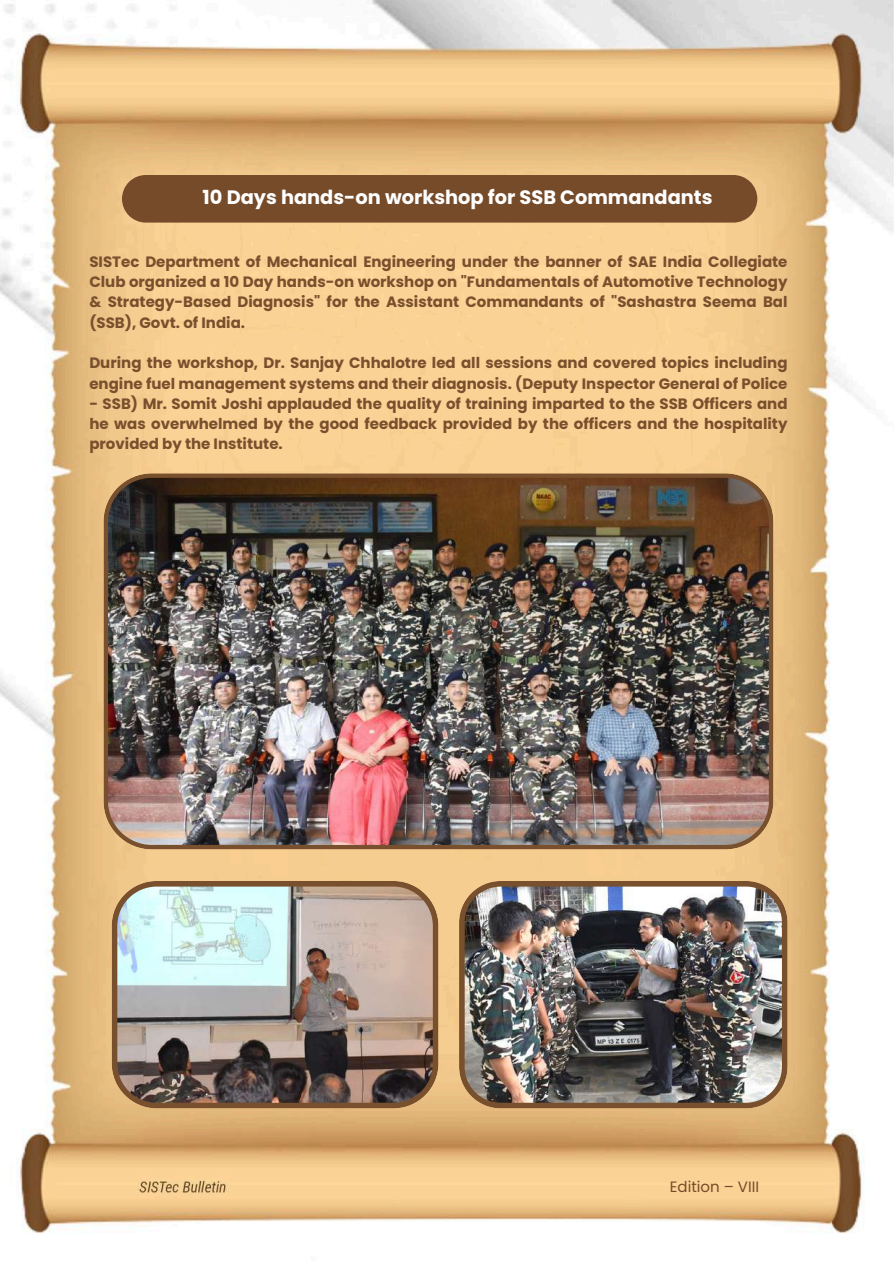
<style>
.page{position:relative;width:894px;height:1264px;background:#fff}
.page>*{position:absolute;margin:0;border:0;box-sizing:border-box;transform-origin:0 0}
.t1{font:700 19.35px "Poppins";color:#fff}
.t2{font:700 15px/20.2px "Poppins";color:#79502d;text-align:justify}
.t3{font:15px "Poppins";color:#764b2a}
</style>
<div class="page">
<img style="left:0;top:0;width:893px;height:1233px">
<div style="left:122px;top:175px;width:635px;height:47px;background:#764b2a"></div>
<img style="left:103px;top:473px;width:670px;height:376px">
<img style="left:112px;top:881px;width:326px;height:227px">
<img style="left:459px;top:881px;width:328px;height:227px">
<p class="t1" style="left:202px;top:184px;width:511px">10 Days hands-on workshop for SSB Commandants</p>
<p class="t2" style="left:89px;top:251px;width:699px">SISTec Department of Mechanical Engineering under the banner of SAE India Collegiate Club organized a 10 Day hands-on workshop on "Fundamentals of Automotive Technology &amp; Strategy-Based Diagnosis" for the Assistant Commandants of "Sashastra Seema Bal (SSB), Govt. of India.</p>
<p class="t2" style="left:89px;top:353px;width:699px">During the workshop, Dr. Sanjay Chhalotre led all sessions and covered topics including engine fuel management systems and their diagnosis. (Deputy Inspector General of Police</p>
<p class="t2" style="left:89px;top:393px;width:699px">- SSB) Mr. Somit Joshi applauded the quality of training imparted to the SSB Officers and he was overwhelmed by the good feedback provided by the officers and the hospitality provided by the Institute.</p>
<p class="t3" style="left:669px;top:1175px;width:91px">Edition – VIII</p>
</div>
